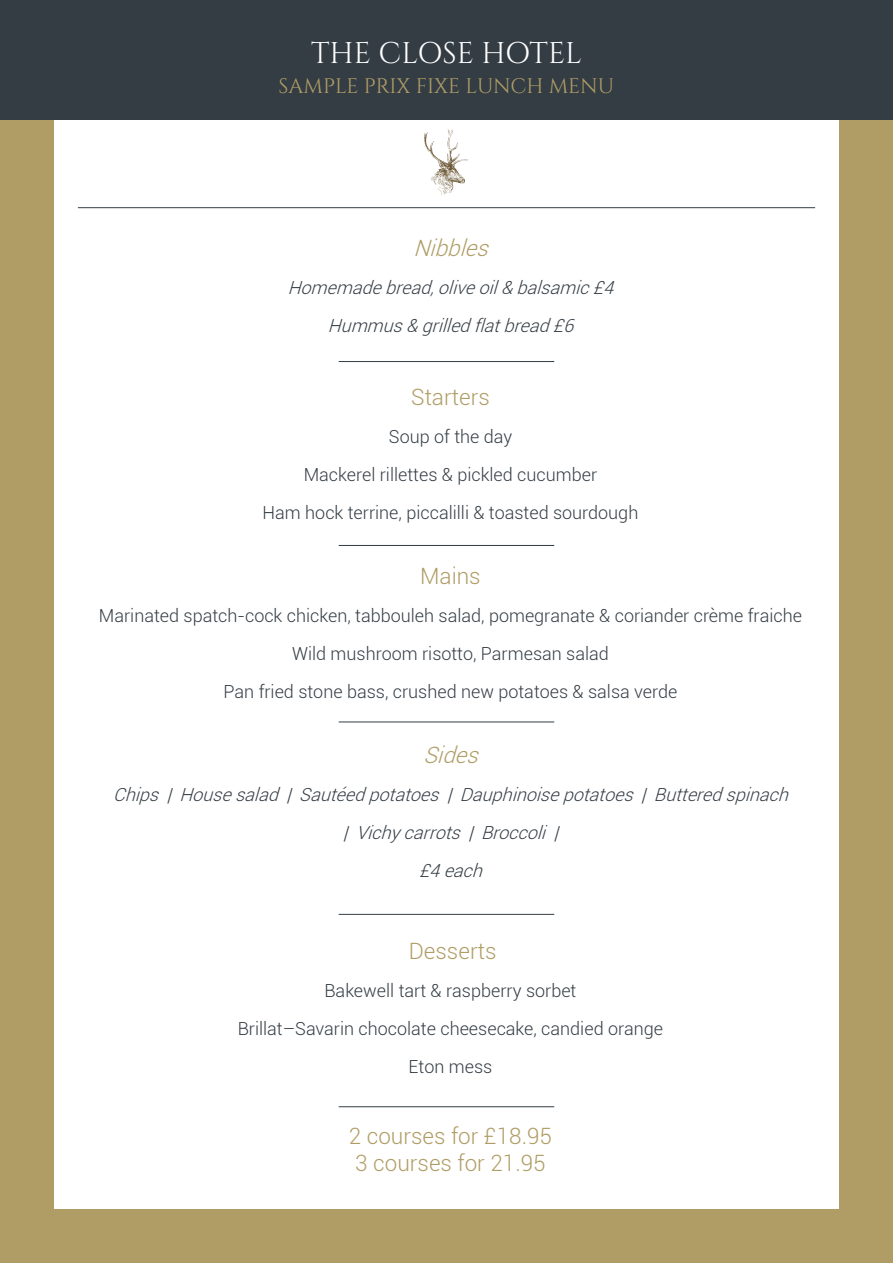
<style>
.page{position:relative;width:893px;height:1263px;background:#b09d66}
.page>*{position:absolute;margin:0;border:0;box-sizing:border-box;transform-origin:0 0}
.t1{font:29.85px "Cinzel";color:#fff}
.t2{font:300 22.5px/27px "Roboto";color:#b09d66}
.t3{font:italic 300 22.5px "Roboto";color:#b09d66}
.t4{font:21px "Cinzel";color:#b09d66}
.t5{font:300 18px "Roboto";color:#343d44}
.t6{font:italic 300 18px "Roboto";color:#343d44}
</style>
<div class="page">
<div style="left:54px;top:54px;width:785px;height:1155px;background:#fff"></div>
<div style="left:0;top:0;width:893px;height:120px;background:#343d44"></div>
<hr style="left:78px;top:207px;width:737px;height:1px;background:#343d44">
<svg style="left:424px;top:129px;width:45px;height:66px"></svg>
<hr style="left:339px;top:545px;width:215px;height:1px;background:#343d44">
<hr style="left:339px;top:722px;width:215px;height:1px;background:#343d44">
<hr style="left:339px;top:361px;width:215px;height:1px;background:#343d44">
<hr style="left:339px;top:914px;width:215px;height:1px;background:#343d44">
<hr style="left:339px;top:1106px;width:215px;height:1px;background:#343d44">
<h1 class="t1" style="left:311px;top:35px;width:272px">THE CLOSE HOTEL</h1>
<p class="t4" style="left:279px;top:74px;width:337px">SAMPLE PRIX FIXE LUNCH MENU</p>
<p class="t3" style="left:413px;top:233px;width:84px">Nibbles</p>
<p class="t6" style="left:288px;top:275px;width:333px">Homemadebread,oliveoil&amp;balsamic£4</p>
<p class="t6" style="left:328px;top:313px;width:253px">Hummus&amp;grilledflatbread£6</p>
<p class="t2" style="left:411px;top:383px;width:80px">Starters</p>
<p class="t5" style="left:389px;top:424px;width:125px">Soup of the day</p>
<p class="t5" style="left:304px;top:462px;width:295px">Mackerel rillettes &amp; pickled cucumber</p>
<p class="t5" style="left:263px;top:500px;width:377px">Ham hock terrine, piccalilli &amp; toasted sourdough</p>
<p class="t2" style="left:420px;top:562px;width:62px">Mains</p>
<p class="t5" style="left:99px;top:603px;width:705px">Marinated spatch-cock chicken, tabbouleh salad, pomegranate &amp; coriander crème fraiche</p>
<p class="t5" style="left:292px;top:641px;width:318px">Wild mushroom risotto, Parmesan salad</p>
<p class="t5" style="left:224px;top:679px;width:455px">Pan fried stone bass, crushed new potatoes &amp; salsa verde</p>
<p class="t3" style="left:423px;top:739px;width:64px">Sides</p>
<p class="t6" style="left:113px;top:782px;width:683px">Chips | Housesalad | Sautéedpotatoes | Dauphinoisepotatoes | Butteredspinach</p>
<p class="t6" style="left:343px;top:820px;width:223px">| Vichycarrots | Broccoli |</p>
<p class="t6" style="left:419px;top:858px;width:71px">£4each</p>
<p class="t2" style="left:409px;top:937px;width:89px">Desserts</p>
<p class="t5" style="left:325px;top:978px;width:253px">Bakewell tart &amp; raspberry sorbet</p>
<p class="t5" style="left:238px;top:1016px;width:427px">Brillat–Savarin chocolate cheesecake, candied orange</p>
<p class="t5" style="left:409px;top:1054px;width:85px">Eton mess</p>
<p class="t2" style="left:349px;top:1122px;width:205px">2 courses for £18.95<br>3 courses for 21.95</p>
</div>
